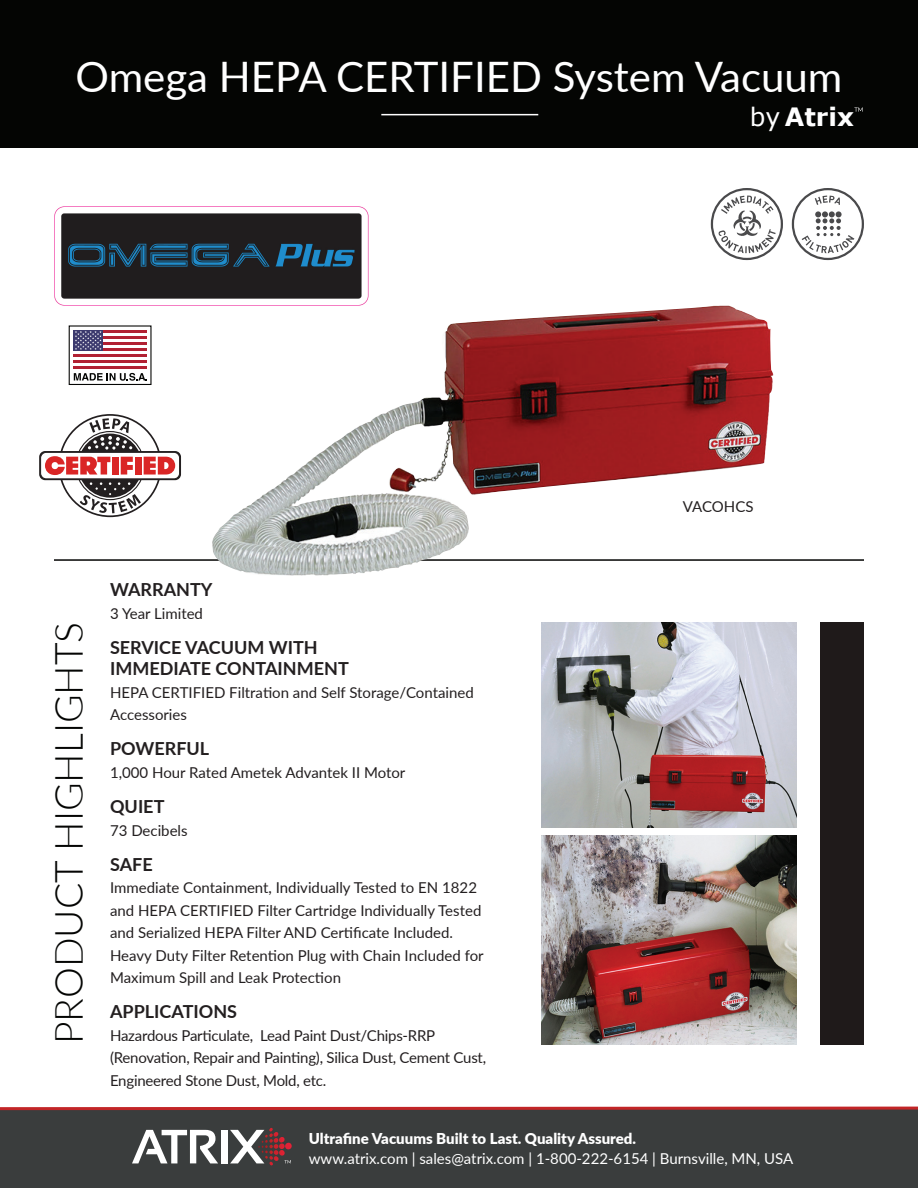
<style>
.page{position:relative;width:918px;height:1188px;background:#fff}
.page>*{position:absolute;margin:0;border:0;box-sizing:border-box;transform-origin:0 0}
.t1{font:42px "Lato";color:#fff}
.t2{font:300 39px "Lato";color:#040503}
.t3{font:700 25.2px "Verdana";color:#fff}
.t4{font:700 18px/21.6px "Lato";color:#231f20}
.t5{font:15px/22.5px "Lato";color:#231f20}
.t6{font:15px "Lato";color:#fff}
.t7{font:900 15px "Lato";color:#fff}
.s1{font-weight:400}
</style>
<div class="page">
<svg style="left:711px;top:188px;width:72px;height:72px"></svg>
<svg style="left:792px;top:188px;width:72px;height:72px"></svg>
<div style="left:0;top:0;width:918px;height:148px;background:#040503"></div>
<hr style="left:381px;top:114px;width:157px;height:1px;background:#fff">
<hr style="left:54px;top:559px;width:810px;height:2px;background:#040503">
<svg style="left:854px;top:107px;width:9px;height:5px"></svg>
<img style="left:542px;top:622px;width:255px;height:205px">
<img style="left:542px;top:836px;width:255px;height:208px">
<img style="left:209px;top:306px;width:504px;height:270px">
<div style="left:69px;top:325px;width:83px;height:60px;border:1px solid #040503"></div>
<hr style="left:73px;top:330px;width:74px;height:3px;background:#b12133">
<hr style="left:73px;top:336px;width:74px;height:3px;background:#b12133">
<hr style="left:73px;top:342px;width:74px;height:3px;background:#b12133">
<hr style="left:73px;top:348px;width:74px;height:3px;background:#b12133">
<hr style="left:73px;top:354px;width:74px;height:3px;background:#b12133">
<hr style="left:73px;top:360px;width:74px;height:3px;background:#b12133">
<hr style="left:73px;top:366px;width:74px;height:3px;background:#b12133">
<div style="left:73px;top:330px;width:30px;height:21px;background:#3c3a6e"></div>
<svg style="left:75px;top:331px;width:27px;height:19px"></svg>
<svg style="left:74px;top:373px;width:73px;height:8px"></svg>
<div style="left:821px;top:622px;width:43px;height:422px;background:#1f1a1a"></div>
<div style="left:0;top:1109px;width:918px;height:79px;background:#3a3d3d"></div>
<svg style="left:0;top:1106px;width:918px;height:5px"></svg>
<svg style="left:132px;top:1130px;width:86px;height:33px"></svg>
<div style="left:221px;top:1130px;width:6px;height:33px;background:#fff"></div>
<svg style="left:230px;top:1128px;width:62px;height:38px"></svg>
<img style="left:54px;top:206px;width:334px;height:118px">
<div style="left:40px;top:452px;width:140px;height:27px;border:1px solid #231f20;border-radius:6px"></div>
<svg style="left:45px;top:414px;width:130px;height:103px"></svg>
<h1 class="t1" style="left:76px;top:47px;width:768px">Omega HEPA CERTIFIED System Vacuum</h1>
<h3 class="t3" style="left:750px;top:99px;width:106px"><span class="s1">by</span> Atrix</h3>
<p class="t5" style="left:683px;top:495px;width:72px">VACOHCS</p>
<h2 class="t2" style="left:42px;top:1044px;width:424px;rotate:-90deg">PRODUCT HIGHLIGHTS</h2>
<p class="t4" style="left:110px;top:578px;width:104px">WARRANTY</p>
<p class="t5" style="left:110px;top:601px;width:94px">3 Year Limited</p>
<p class="t4" style="left:110px;top:636px;width:240px">SERVICE VACUUM WITH<br>IMMEDIATE CONTAINMENT</p>
<p class="t5" style="left:110px;top:680px;width:365px">HEPA CERTIFIED Filtration and Self Storage/Contained<br>Accessories</p>
<p class="t4" style="left:110px;top:737px;width:101px">POWERFUL</p>
<p class="t5" style="left:110px;top:761px;width:297px">1,000 Hour Rated Ametek Advantek II Motor</p>
<p class="t4" style="left:110px;top:795px;width:56px">QUIET</p>
<p class="t5" style="left:110px;top:818px;width:79px">73 Decibels</p>
<p class="t4" style="left:110px;top:852px;width:44px">SAFE</p>
<p class="t5" style="left:110px;top:876px;width:375px">Immediate Containment, Individually Tested to EN 1822 and HEPA CERTIFIED Filter Cartridge Individually Tested and Serialized HEPA Filter AND Certificate Included.<br>Heavy Duty Filter Retention Plug with Chain Included for Maximum Spill and Leak Protection</p>
<p class="t4" style="left:110px;top:1000px;width:129px">APPLICATIONS</p>
<p class="t5" style="left:110px;top:1023px;width:378px">Hazardous Particulate, Lead Paint Dust/Chips-RRP (Renovation, Repair and Painting), Silica Dust, Cement Cust,<br>Engineered Stone Dust, Mold, etc.</p>
<p class="t7" style="left:309px;top:1128px;width:329px">Ultrafine Vacuums Built to Last. Quality Assured.</p>
<p class="t6" style="left:309px;top:1148px;width:486px">www.atrix.com | sales@atrix.com | 1-800-222-6154 | Burnsville, MN, USA</p>
</div>
